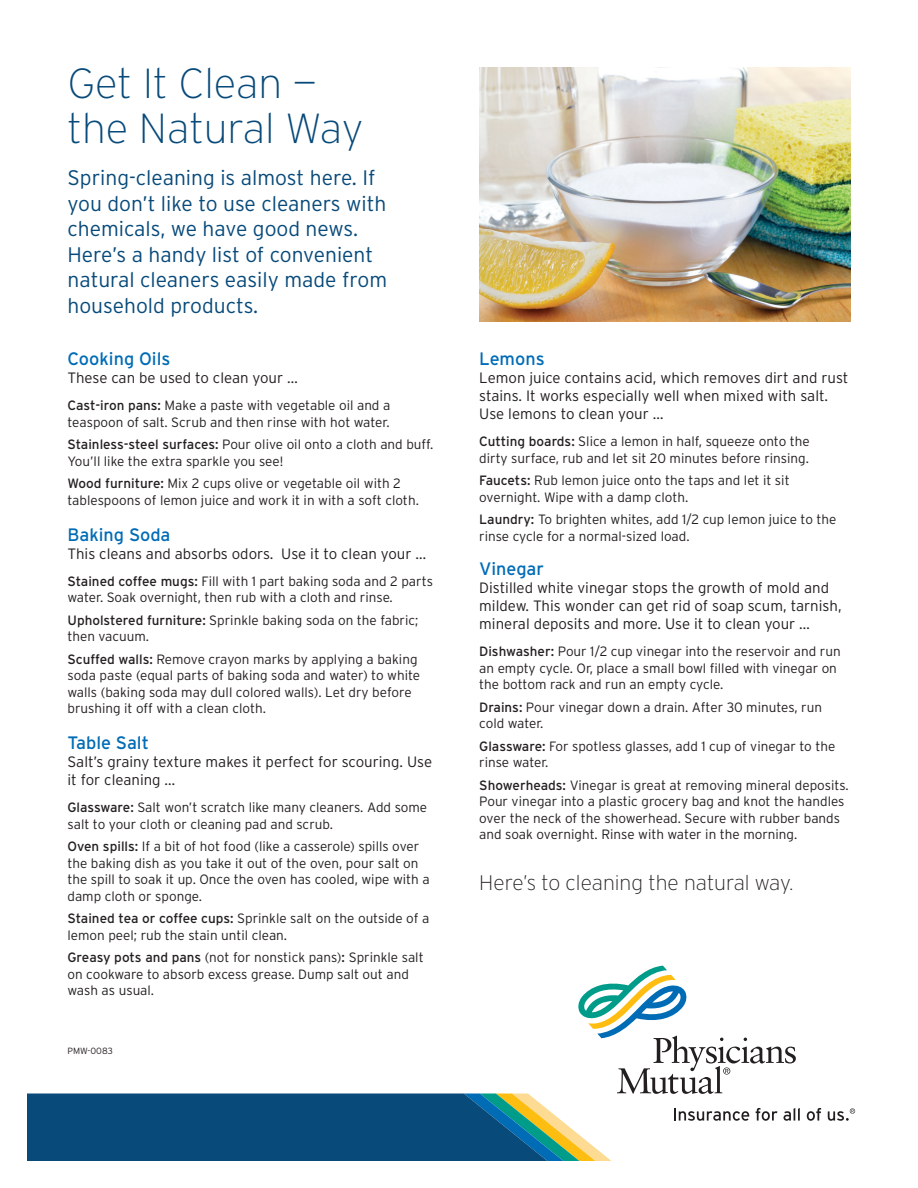
<style>
.page{position:relative;width:918px;height:1188px;background:#fff}
.page>*{position:absolute;margin:0;border:0;box-sizing:border-box;transform-origin:0 0}
.t1{font:200 42px "Interstate";color:#084a7a}
.t2{font:300 21px/25.5px "Interstate";color:#084a7a}
.t3{font:200 21px "Interstate";color:#231f20}
.t4{font:18px "Interstate";color:#006cb6}
.t5{font:300 15px/18px "Interstate";color:#231f20}
.t6{font:300 13.5px/16.5px "Interstate";color:#231f20}
.t7{font:300 9px "Interstate";color:#231f20}
.s1{font-weight:400}
</style>
<div class="page">
<img style="left:479px;top:68px;width:371px;height:254px">
<svg style="left:27px;top:966px;width:773px;height:195px"></svg>
<svg style="left:807px;top:1108px;width:14px;height:13px"></svg>
<svg style="left:828px;top:1108px;width:27px;height:13px"></svg>
<p class="t1" style="left:68px;top:58px;width:251px">Get It Clean —</p>
<p class="t1" style="left:68px;top:103px;width:297px">the Natural Way</p>
<p class="t2" style="left:68px;top:165px;width:321px">Spring-cleaning is almost here. If you don’t like to use cleaners with chemicals, we have good news.<br>Here’s a handy list of convenient natural cleaners easily made from household products.</p>
<p class="t4" style="left:68px;top:348px;width:104px">Cooking Oils</p>
<p class="t5" style="left:68px;top:369px;width:232px">These can be used to clean your …</p>
<p class="t6" style="left:68px;top:397px;width:324px"><span class="s1">Cast-iron pans:</span> Make a paste with vegetable oil and a teaspoon of salt. Scrub and then rinse with hot water.</p>
<p class="t6" style="left:68px;top:436px;width:367px"><span class="s1">Stainless-steel surfaces:</span> Pour olive oil onto a cloth and buff.<br>You’ll like the extra sparkle you see!</p>
<p class="t6" style="left:68px;top:475px;width:353px"><span class="s1">Wood furniture:</span> Mix 2 cups olive or vegetable oil with 2 tablespoons of lemon juice and work it in with a soft cloth.</p>
<p class="t4" style="left:68px;top:524px;width:105px">Baking Soda</p>
<p class="t5" style="left:68px;top:544px;width:360px">This cleans and absorbs odors. Use it to clean your …</p>
<p class="t6" style="left:68px;top:573px;width:367px"><span class="s1">Stained coffee mugs:</span> Fill with 1 part baking soda and 2 parts water. Soak overnight, then rub with a cloth and rinse.</p>
<p class="t6" style="left:68px;top:612px;width:352px"><span class="s1">Upholstered furniture:</span> Sprinkle baking soda on the fabric; then vacuum.</p>
<p class="t6" style="left:68px;top:651px;width:354px"><span class="s1">Scuffed walls:</span> Remove crayon marks by applying a baking soda paste (equal parts of baking soda and water) to white walls (baking soda may dull colored walls). Let dry before brushing it off with a clean cloth.</p>
<p class="t4" style="left:68px;top:732px;width:83px">Table Salt</p>
<p class="t5" style="left:68px;top:753px;width:366px">Salt’s grainy texture makes it perfect for scouring. Use it for cleaning …</p>
<p class="t6" style="left:68px;top:799px;width:361px"><span class="s1">Glassware:</span> Salt won’t scratch like many cleaners. Add some salt to your cloth or cleaning pad and scrub.</p>
<p class="t6" style="left:68px;top:838px;width:364px"><span class="s1">Oven spills:</span> If a bit of hot food (like a casserole) spills over the baking dish as you take it out of the oven, pour salt on the spill to soak it up. Once the oven has cooled, wipe with a damp cloth or sponge.</p>
<p class="t6" style="left:68px;top:910px;width:363px"><span class="s1">Stained tea or coffee cups:</span> Sprinkle salt on the outside of a lemon peel; rub the stain until clean.</p>
<p class="t6" style="left:68px;top:949px;width:358px"><span class="s1">Greasy pots and pans</span> (not for nonstick pans)<span class="s1">:</span> Sprinkle salt on cookware to absorb excess grease. Dump salt out and wash as usual.</p>
<p class="t7" style="left:68px;top:1045px;width:47px">PMW-0083</p>
<p class="t4" style="left:479px;top:348px;width:67px">Lemons</p>
<p class="t5" style="left:479px;top:369px;width:371px">Lemon juice contains acid, which removes dirt and rust stains. It works especially well when mixed with salt.<br>Use lemons to clean your …</p>
<p class="t6" style="left:479px;top:433px;width:332px"><span class="s1">Cutting boards:</span> Slice a lemon in half, squeeze onto the dirty surface, rub and let sit 20 minutes before rinsing.</p>
<p class="t6" style="left:479px;top:472px;width:312px"><span class="s1">Faucets:</span> Rub lemon juice onto the taps and let it sit overnight. Wipe with a damp cloth.</p>
<p class="t6" style="left:479px;top:511px;width:359px"><span class="s1">Laundry:</span> To brighten whites, add 1/2 cup lemon juice to the rinse cycle for a normal-sized load.</p>
<p class="t4" style="left:479px;top:558px;width:66px">Vinegar</p>
<p class="t5" style="left:479px;top:579px;width:364px">Distilled white vinegar stops the growth of mold and mildew. This wonder can get rid of soap scum, tarnish, mineral deposits and more. Use it to clean your …</p>
<p class="t6" style="left:479px;top:643px;width:363px"><span class="s1">Dishwasher:</span> Pour 1/2 cup vinegar into the reservoir and run an empty cycle. Or, place a small bowl filled with vinegar on the bottom rack and run an empty cycle.</p>
<p class="t6" style="left:479px;top:699px;width:344px"><span class="s1">Drains:</span> Pour vinegar down a drain. After 30 minutes, run cold water.</p>
<p class="t6" style="left:479px;top:738px;width:358px"><span class="s1">Glassware:</span> For spotless glasses, add 1 cup of vinegar to the rinse water.</p>
<p class="t6" style="left:479px;top:777px;width:371px"><span class="s1">Showerheads:</span> Vinegar is great at removing mineral deposits.<br>Pour vinegar into a plastic grocery bag and knot the handles over the neck of the showerhead. Secure with rubber bands and soak overnight. Rinse with water in the morning.</p>
<p class="t3" style="left:479px;top:870px;width:316px">Here’s to cleaning the natural way.</p>
</div>
